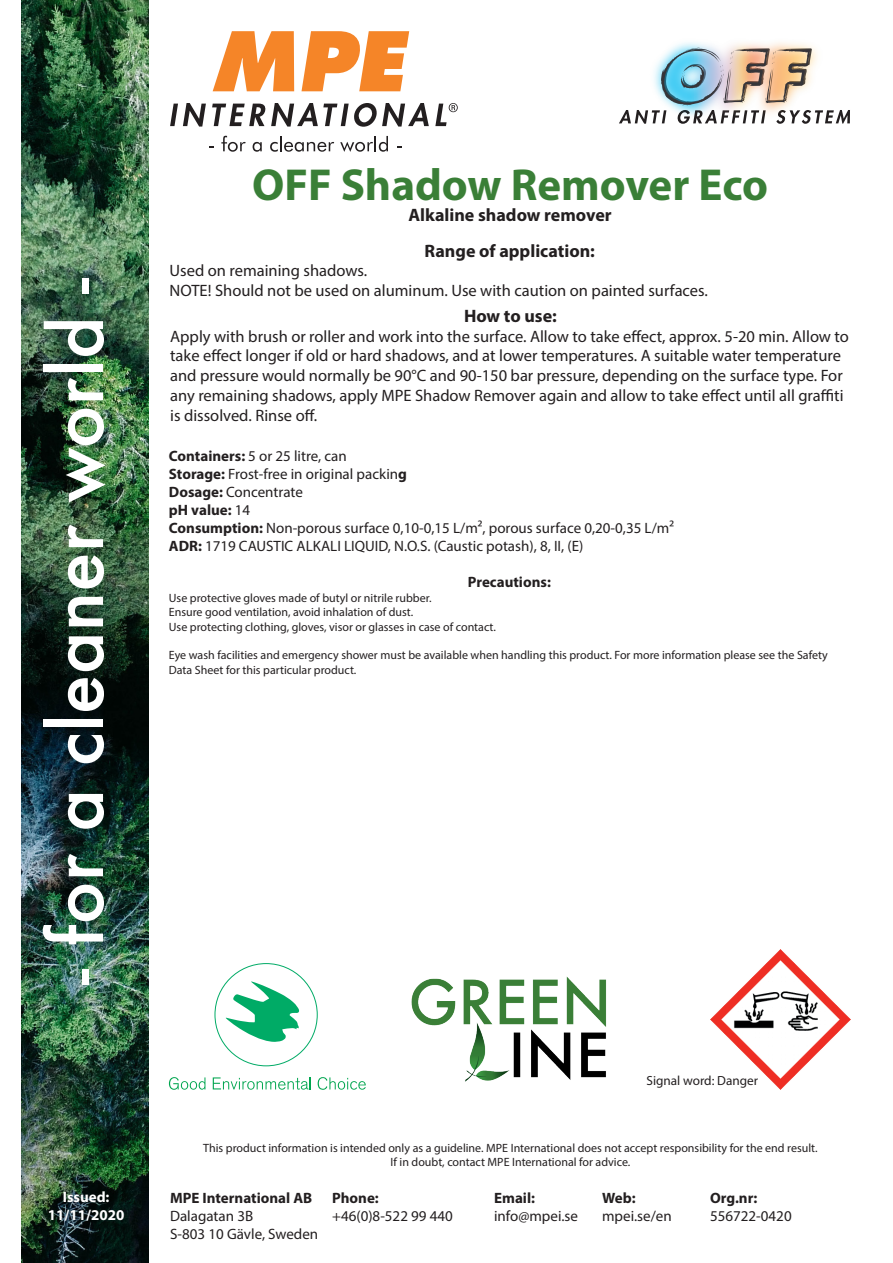
<style>
.page{position:relative;width:893px;height:1263px;background:#fff}
.page>*{position:absolute;margin:0;border:0;box-sizing:border-box;transform-origin:0 0}
.t1{font:500 72px "Futura";color:#fff}
.t2{font:700 45px "Myriad Pro";color:#3a7f37}
.t3{font:700 18px "Myriad Pro";color:#231f20}
.t4{font:16.5px/19.8px "Myriad Pro";color:#231f20}
.t5{font:15px "Myriad Pro";color:#231f20}
.t6{font:700 15px "Myriad Pro";color:#231f20}
.t7{font:700 15px/18px "Myriad Pro";color:#fff;text-align:center}
.t8{font:13.2px "Myriad Pro";color:#231f20}
.t9{font:12px/14.4px "Myriad Pro";color:#231f20}
.s1{font-weight:700}
.s2{font-weight:400}
</style>
<div class="page">
<img style="left:21px;top:0;width:128px;height:1262px">
<img style="left:619px;top:47px;width:231px;height:77px">
<svg style="left:213px;top:31px;width:81px;height:60px"></svg>
<svg style="left:301px;top:31px;width:108px;height:60px"></svg>
<svg style="left:170px;top:103px;width:36px;height:24px"></svg>
<svg style="left:212px;top:103px;width:217px;height:24px"></svg>
<svg style="left:221px;top:136px;width:25px;height:16px"></svg>
<svg style="left:253px;top:142px;width:9px;height:10px"></svg>
<svg style="left:270px;top:136px;width:64px;height:16px"></svg>
<svg style="left:340px;top:136px;width:48px;height:16px"></svg>
<svg style="left:435px;top:103px;width:23px;height:23px"></svg>
<img style="left:412px;top:977px;width:194px;height:105px">
<img style="left:710px;top:949px;width:141px;height:141px">
<svg style="left:169px;top:1077px;width:36px;height:13px"></svg>
<svg style="left:213px;top:1077px;width:98px;height:13px"></svg>
<svg style="left:318px;top:1077px;width:48px;height:13px"></svg>
<svg style="left:212px;top:961px;width:108px;height:107px"></svg>
<div style="left:215px;top:963px;width:102px;height:103px;background:#fff;border-radius:50%"></div>
<svg style="left:226px;top:981px;width:73px;height:61px"></svg>
<p class="t1" style="left:27px;top:985px;width:708px;rotate:-90deg">- for a cleaner world -</p>
<p class="t7" style="left:48px;top:1188px;width:78px">Issued:<br>11/11/2020</p>
<p class="t2" style="left:252px;top:155px;width:518px">OFF Shadow Remover Eco</p>
<p class="t3" style="left:408px;top:203px;width:205px">Alkaline shadow remover</p>
<p class="t3" style="left:425px;top:239px;width:172px">Range of application:</p>
<p class="t4" style="left:170px;top:261px;width:199px">Used on remaining shadows.</p>
<p class="t4" style="left:170px;top:280px;width:540px">NOTE! Should not be used on aluminum. Use with caution on painted surfaces.</p>
<p class="t3" style="left:464px;top:304px;width:94px">How to use:</p>
<p class="t4" style="left:170px;top:326px;width:680px">Apply with brush or roller and work into the surface. Allow to take effect, approx. 5-20 min. Allow to take effect longer if old or hard shadows, and at lower temperatures. A suitable water temperature and pressure would normally be 90°C and 90-150 bar pressure, depending on the surface type. For any remaining shadows, apply MPE Shadow Remover again and allow to take effect until all graffiti is dissolved. Rinse off.</p>
<p class="t5" style="left:169px;top:447px;width:179px"><span class="s1">Containers:</span> 5 or 25 litre, can</p>
<p class="t5" style="left:169px;top:465px;width:240px"><span class="s1">Storage:</span> Frost-free in original packin<span class="s1">g</span></p>
<p class="t5" style="left:169px;top:483px;width:136px"><span class="s1">Dosage:</span> Concentrate</p>
<p class="t6" style="left:169px;top:500px;width:83px">pH value: <span class="s2">14</span></p>
<p class="t5" style="left:169px;top:519px;width:507px"><span class="s1">Consumption:</span> Non-porous surface 0,10-0,15 L/m², porous surface 0,20-0,35 L/m²</p>
<p class="t5" style="left:169px;top:537px;width:416px"><span class="s1">ADR:</span> 1719 CAUSTIC ALKALI LIQUID, N.O.S. (Caustic potash), 8, II, (E)</p>
<p class="t6" style="left:468px;top:573px;width:85px">Precautions:</p>
<p class="t9" style="left:169px;top:590px;width:264px">Use protective gloves made of butyl or nitrile rubber.</p>
<p class="t9" style="left:169px;top:605px;width:246px">Ensure good ventilation, avoid inhalation of dust.</p>
<p class="t9" style="left:169px;top:619px;width:329px">Use protecting clothing, gloves, visor or glasses in case of contact.</p>
<p class="t9" style="left:169px;top:648px;width:660px">Eye wash facilities and emergency shower must be available when handling this product. For more information please see the Safety<br>Data Sheet for this particular product.</p>
<p class="t8" style="left:646px;top:1073px;width:113px">Signal word: Danger</p>
<p class="t9" style="left:203px;top:1140px;width:616px">This product information is intended only as a guideline. MPE International does not accept responsibility for the end result.</p>
<p class="t9" style="left:390px;top:1155px;width:241px">If in doubt, contact MPE International for advice.</p>
<p class="t6" style="left:170px;top:1188px;width:144px">MPE International AB</p>
<p class="t6" style="left:332px;top:1188px;width:48px">Phone:</p>
<p class="t6" style="left:494px;top:1188px;width:42px">Email:</p>
<p class="t6" style="left:602px;top:1188px;width:35px">Web:</p>
<p class="t6" style="left:710px;top:1188px;width:49px">Org.nr:</p>
<p class="t5" style="left:170px;top:1206px;width:85px">Dalagatan 3B</p>
<p class="t5" style="left:332px;top:1206px;width:122px">+46(0)8-522 99 440</p>
<p class="t5" style="left:494px;top:1206px;width:85px">info@mpei.se</p>
<p class="t5" style="left:602px;top:1206px;width:71px">mpei.se/en</p>
<p class="t5" style="left:710px;top:1206px;width:83px">556722-0420</p>
<p class="t5" style="left:170px;top:1224px;width:150px">S-803 10 Gävle, Sweden</p>
</div>
